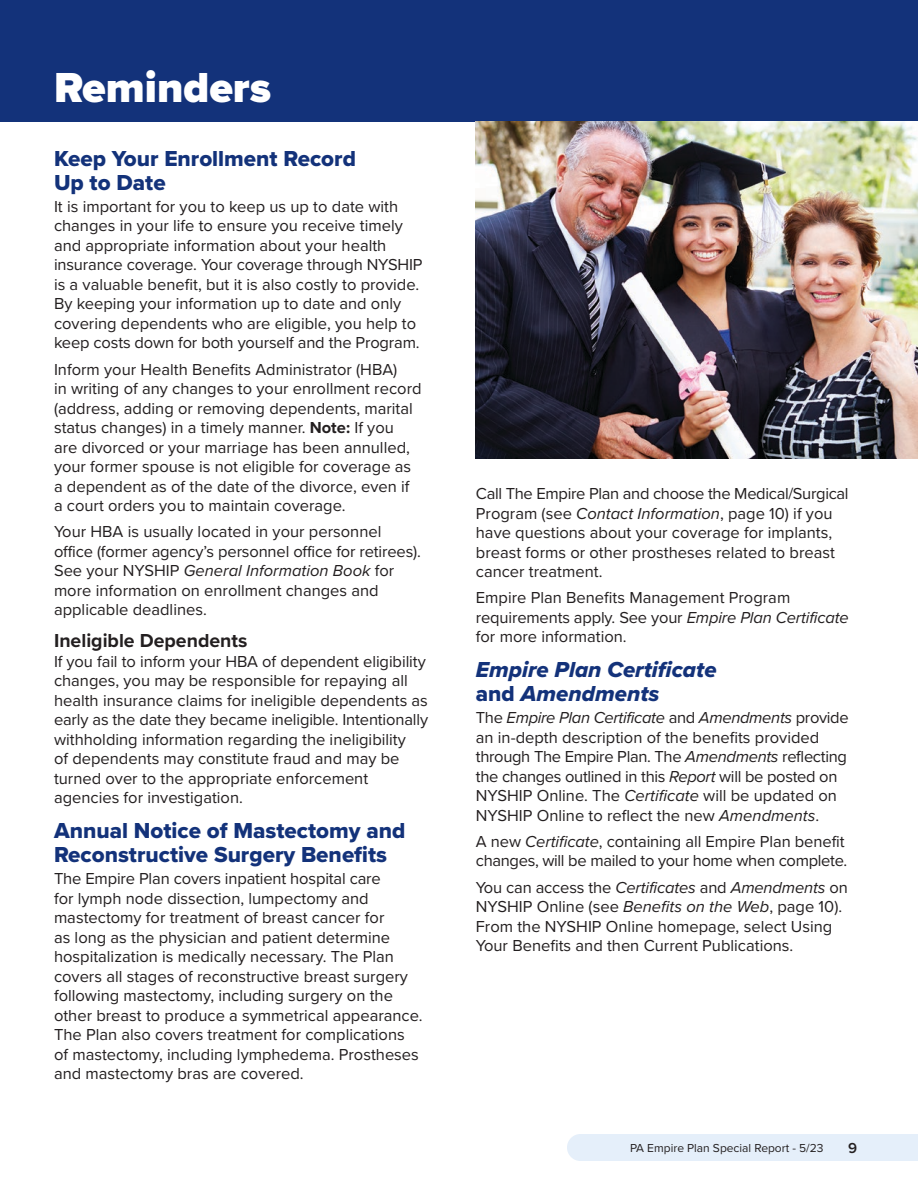
<style>
.page{position:relative;width:918px;height:1188px;background:#fff}
.page>*{position:absolute;margin:0;border:0;box-sizing:border-box;transform-origin:0 0}
._2023_Special_EPR_Se{font:900 43.5px "Proxima Nova";color:#fff}
._2023_Special_EPR_Pr{font:22.5px/24px "Proxima Nova Extrabld";color:#13327a}
._2023_Special_EPR_Pr-2{font:22.5px/24px "Proxima Nova Extrabld It";color:#13327a}
._2023_Special_EPR_Su{font:700 19.5px "Proxima Nova";color:#231f20}
._2023_Special_EPR_Bo{font:16.5px/19.5px "Proxima Nova";color:#231f20}
._2023_Special_EPR_Bo-2{font:16.5px/19.5px "Proxima Nova";letter-spacing:-.02em;color:#231f20}
.t1{font:600 15px "Proxima Nova";color:#231f20}
.t2{font:12px "Proxima Nova";color:#231f20}
.s1{font-weight:700}
.s2{font-style:italic}
.s3{font-family:"Proxima Nova Extrabld"}
</style>
<div class="page">
<div style="left:0;top:0;width:918px;height:122px;background:#13327a"></div>
<img style="left:476px;top:122px;width:442px;height:337px">
<div style="left:567px;top:1134px;width:27px;height:27px;background:#e5effa;border-radius:50%"></div>
<div style="left:580px;top:1134px;width:338px;height:27px;background:#e5effa"></div>
<p class="_2023_Special_EPR_Se" style="left:54px;top:55px;width:219px">Reminders</p>
<p class="_2023_Special_EPR_Pr" style="left:54px;top:146px;width:303px">Keep Your Enrollment Record<br>Up to Date</p>
<p class="_2023_Special_EPR_Bo" style="left:54px;top:196px;width:370px">It is important for you to keep us up to date with changes in your life to ensure you receive timely and appropriate information about your health insurance coverage. Your coverage through NYSHIP is a valuable benefit, but it is also costly to provide.<br>By keeping your information up to date and only covering dependents who are eligible, you help to keep costs down for both yourself and the Program.</p>
<p class="_2023_Special_EPR_Bo" style="left:54px;top:359px;width:369px">Inform your Health Benefits Administrator (HBA)<br>in writing of any changes to your enrollment record (address, adding or removing dependents, marital status changes) in a timely manner. <span class="s1">Note:</span> If you<br>are divorced or your marriage has been annulled, your former spouse is not eligible for coverage as a dependent as of the date of the divorce, even if a court orders you to maintain coverage.</p>
<p class="_2023_Special_EPR_Bo" style="left:54px;top:521px;width:368px">Your HBA is usually located in your personnel office (former agency’s personnel office for retirees).<br>See your NYSHIP <span class="s2">General Information Book</span> for more information on enrollment changes and applicable deadlines.</p>
<p class="_2023_Special_EPR_Su" style="left:54px;top:626px;width:195px">Ineligible Dependents</p>
<p class="_2023_Special_EPR_Bo" style="left:54px;top:651px;width:376px">If you fail to inform your HBA of dependent eligibility changes, you may be responsible for repaying all health insurance claims for ineligible dependents as early as the date they became ineligible. Intentionally withholding information regarding the ineligibility<br>of dependents may constitute fraud and may be turned over to the appropriate enforcement agencies for investigation.</p>
<p class="_2023_Special_EPR_Pr" style="left:54px;top:819px;width:353px">Annual Notice of Mastectomy and<br>Reconstructive Surgery Benefits</p>
<p class="_2023_Special_EPR_Bo" style="left:54px;top:868px;width:370px">The Empire Plan covers inpatient hospital care<br>for lymph node dissection, lumpectomy and mastectomy for treatment of breast cancer for<br>as long as the physician and patient determine hospitalization is medically necessary. The Plan covers all stages of reconstructive breast surgery following mastectomy, including surgery on the other breast to produce a symmetrical appearance.<br>The Plan also covers treatment for complications of mastectomy, including lymphedema. Prostheses and mastectomy bras are covered.</p>
<p class="_2023_Special_EPR_Bo" style="left:476px;top:483px;width:374px">Call The Empire Plan and choose the Medical/Surgical Program (see <span class="s2">Contact Information</span>, page 10) if you have questions about your coverage for implants, breast forms or other prostheses related to breast cancer treatment.</p>
<p class="_2023_Special_EPR_Bo" style="left:476px;top:587px;width:374px">Empire Plan Benefits Management Program requirements apply. See your <span class="s2">Empire Plan Certificate </span>for more information.</p>
<p class="_2023_Special_EPR_Pr-2" style="left:476px;top:658px;width:242px">Empire Plan Certificate <span class="s3">and</span> Amendments</p>
<p class="_2023_Special_EPR_Bo" style="left:476px;top:707px;width:374px">The <span class="s2">Empire Plan Certificate</span> and <span class="s2">Amendments</span> provide an in-depth description of the benefits provided through The Empire Plan. The <span class="s2">Amendments</span> reflecting the changes outlined in this <span class="s2">Report</span> will be posted on NYSHIP Online. The <span class="s2">Certificate</span> will be updated on NYSHIP Online to reflect the new <span class="s2">Amendments</span>.</p>
<p class="_2023_Special_EPR_Bo-2" style="left:476px;top:831px;width:373px">A new <span class="s2">Certificate</span>, containing all Empire Plan benefit changes, will be mailed to your home when complete.</p>
<p class="_2023_Special_EPR_Bo" style="left:476px;top:877px;width:373px">You can access the <span class="s2">Certificates</span> and <span class="s2">Amendments</span> on NYSHIP Online (see <span class="s2">Benefits on the Web</span>, page 10).<br>From the NYSHIP Online homepage, select Using Your Benefits and then Current Publications.</p>
<p class="t2" style="left:630px;top:1139px;width:195px">PA Empire Plan Special Report - 5/23</p>
<p class="t1" style="left:848px;top:1137px;width:11px">9</p>
</div>
